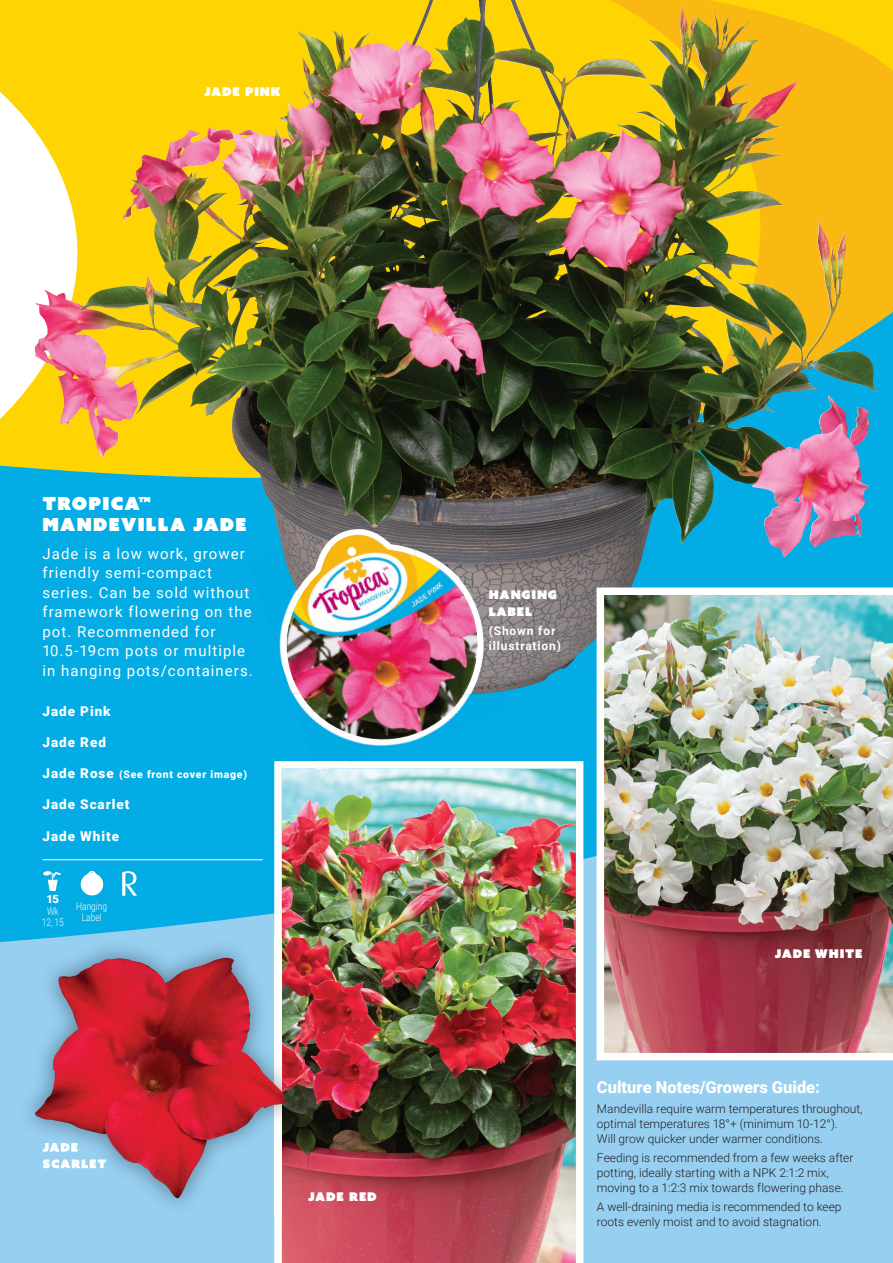
<style>
.page{position:relative;width:893px;height:1263px;background:#fff}
.page>*{position:absolute;margin:0;border:0;box-sizing:border-box;transform-origin:0 0}
.t1{font:18px/21px "Azo Sans Uber";letter-spacing:.07em;color:#fff}
.t2{font:900 16.5px "Roboto";color:#fff}
.t3{font:15px/19.5px "Roboto";letter-spacing:.07em;color:#fff}
.t4{font:900 13.5px "Roboto";letter-spacing:.07em;color:#fff}
.t5{font:300 12px/15px "Roboto";color:#231f20}
.t6{font:12px/16.5px "Azo Sans Uber";letter-spacing:.07em;color:#fff}
.t7{font:700 12px/15px "Roboto";letter-spacing:.07em;color:#fff}
.t8{font:900 11.25px "Roboto";color:#fff}
.t9{font:900 10.5px "Roboto";letter-spacing:.07em;color:#fff}
.t10{font:300 10.5px/10.9px "Roboto";color:#fff;text-align:center;scale:.8 1}
.s1{font-size:13.5px}
</style>
<div class="page">
<img style="left:85px;top:0;width:459px;height:234px">
<img style="left:544px;top:0;width:349px;height:234px">
<div style="left:0;top:1044px;width:893px;height:219px;background:#97cff1"></div>
<svg style="left:0;top:0;width:85px;height:234px;fill:#fed503"></svg>
<img style="left:0;top:234px;width:893px;height:810px">
<hr style="left:42px;top:859px;width:221px;height:1px;background:#fff">
<img style="left:274px;top:761px;width:309px;height:502px">
<img style="left:360px;top:0;width:172px;height:74px">
<img style="left:17px;top:939px;width:288px;height:277px">
<img style="left:35px;top:958px;width:191px;height:240px">
<img style="left:593px;top:584px;width:300px;height:480px">
<div style="left:291px;top:750px;width:171px;height:11px;background:#03ace4"></div>
<img style="left:487px;top:691px;width:23px;height:34px">
<div style="left:249px;top:551px;width:26px;height:142px;background:#03ace4"></div>
<svg style="left:316px;top:769px;width:12px;height:3px"></svg>
<img style="left:313px;top:761px;width:38px;height:8px">
<img style="left:283px;top:508px;width:132px;height:27px">
<img style="left:415px;top:499px;width:45px;height:36px">
<img style="left:487px;top:555px;width:17px;height:139px">
<img style="left:275px;top:535px;width:212px;height:215px">
<svg style="left:43px;top:871px;width:18px;height:20px"></svg>
<svg style="left:122px;top:871px;width:15px;height:25px"></svg>
<svg style="left:81px;top:871px;width:22px;height:24px"></svg>
<p class="t6" style="left:204px;top:83px;width:78px">JADE PINK</p>
<h1 class="t1" style="left:43px;top:493px;width:206px">TROPICA™<br>MANDEVILLA JADE</h1>
<p class="t3" style="left:43px;top:543px;width:212px">Jade is a low work, grower friendly semi-compact series. Can be sold without framework flowering on the pot. Recommended for<br>10.5-19cm pots or multiple in hanging pots/containers.</p>
<p class="t4" style="left:43px;top:701px;width:70px">Jade Pink</p>
<p class="t4" style="left:43px;top:732px;width:65px">Jade Red</p>
<p class="t9" style="left:43px;top:767px;width:206px"><span class="s1">Jade Rose</span> (See front cover image)</p>
<p class="t4" style="left:43px;top:795px;width:88px">Jade Scarlet</p>
<p class="t4" style="left:43px;top:826px;width:78px">Jade White</p>
<p class="t8" style="left:47px;top:891px;width:14px">15</p>
<p class="t10" style="left:42px;top:905px;width:29px">Wk<br>12, 15</p>
<p class="t10" style="left:76px;top:900px;width:40px">Hanging<br>Label</p>
<p class="t6" style="left:308px;top:1189px;width:70px">JADE RED</p>
<p class="t6" style="left:489px;top:586px;width:70px">HANGING<br>LABEL</p>
<p class="t7" style="left:489px;top:623px;width:74px">(Shown for illustration)</p>
<p class="t6" style="left:775px;top:945px;width:89px">JADE WHITE</p>
<h2 class="t2" style="left:597px;top:1076px;width:225px">Culture Notes/Growers Guide:</h2>
<p class="t5" style="left:597px;top:1100px;width:267px">Mandevilla require warm temperatures throughout, optimal temperatures 18°+ (minimum 10-12°).<br>Will grow quicker under warmer conditions.</p>
<p class="t5" style="left:597px;top:1149px;width:258px">Feeding is recommended from a few weeks after potting, ideally starting with a NPK 2:1:2 mix, moving to a 1:2:3 mix towards flowering phase.</p>
<p class="t5" style="left:597px;top:1199px;width:246px">A well-draining media is recommended to keep roots evenly moist and to avoid stagnation.</p>
</div>
